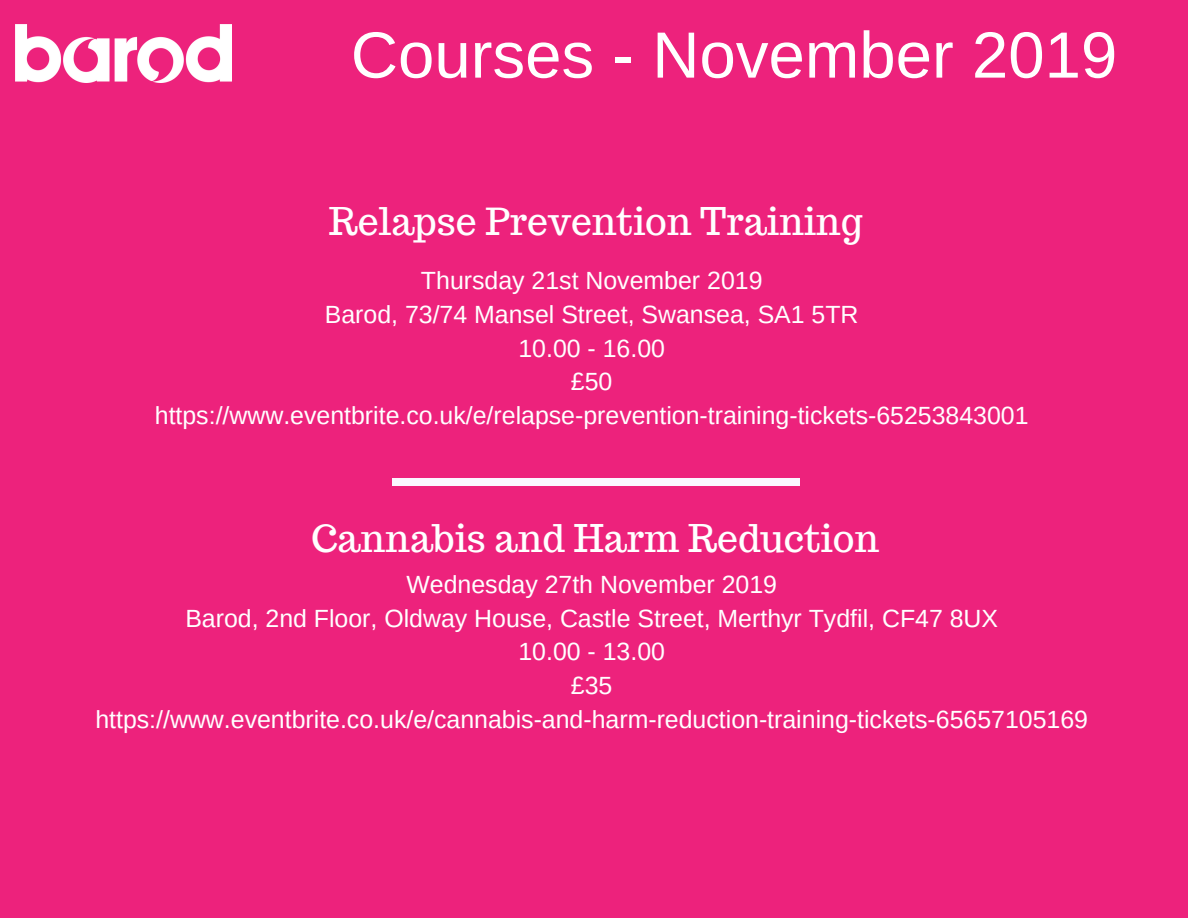
<style>
.page{position:relative;width:1188px;height:918px;background:#ed227c}
.page>*{position:absolute;margin:0;border:0;box-sizing:border-box;transform-origin:0 0}
.t1{font:65.4px "Arimo";color:#fff}
.t2{font:37.35px "Trocchi";color:#fff}
.t3{font:24.9px/33.8px "Arimo";color:#fff;text-align:center}
</style>
<div class="page">
<img style="left:16px;top:25px;width:216px;height:57px">
<div style="left:392px;top:478px;width:46px;height:8px;background:#fbf7ff"></div>
<div style="left:754px;top:478px;width:46px;height:8px;background:#fbf7ff"></div>
<div style="left:436px;top:478px;width:318px;height:8px;background:#fbf7ff"></div>
<h1 class="t1" style="left:351px;top:18px;width:768px">Courses - November 2019</h1>
<h2 class="t2" style="left:329px;top:197px;width:535px">Relapse Prevention Training</h2>
<p class="t3" style="left:155px;top:264px;width:875px">Thursday 21st November 2019<br>Barod, 73/74 Mansel Street, Swansea, SA1 5TR<br>10.00 - 16.00<br>£50 https://www.eventbrite.co.uk/e/relapse-prevention-training-tickets-65253843001</p>
<h2 class="t2" style="left:311px;top:514px;width:570px">Cannabis and Harm Reduction</h2>
<p class="t3" style="left:95px;top:567px;width:994px">Wednesday 27th November 2019<br>Barod, 2nd Floor, Oldway House, Castle Street, Merthyr Tydfil, CF47 8UX<br>10.00 - 13.00<br>£35 https://www.eventbrite.co.uk/e/cannabis-and-harm-reduction-training-tickets-65657105169</p>
</div>
